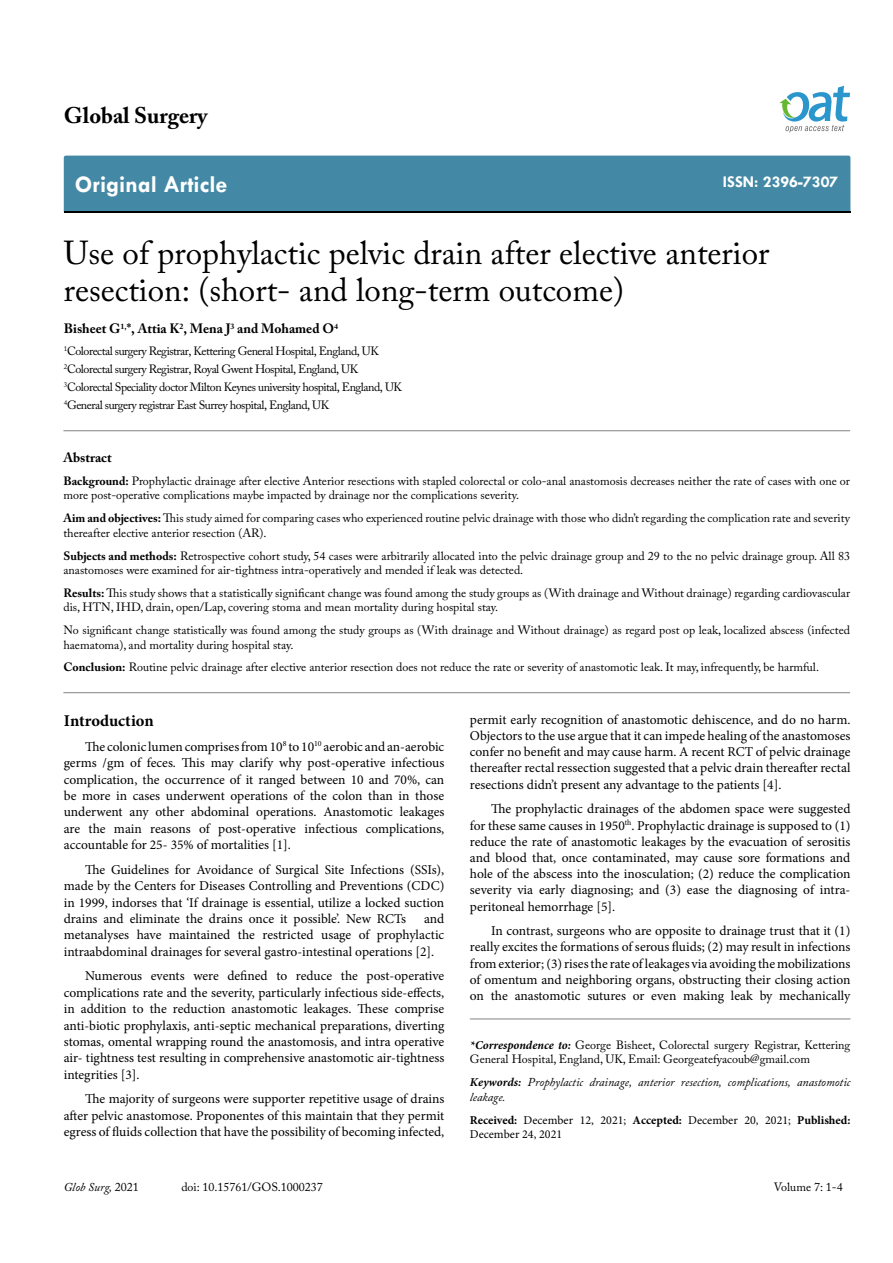
<style>
.page{position:relative;width:893px;height:1263px;background:#fff}
.page>*{position:absolute;margin:0;border:0;box-sizing:border-box;transform-origin:0 0}
.t1{font:33px/37.5px "Adobe Caslon Pro";color:#000}
.t2{font:700 24px "Tw Cen";color:#fff}
.t3{font:700 22.5px "Adobe Caslon Pro";color:#000}
.t4{font:700 16.5px "Tw Cen";color:#fff}
.t5{font:700 16.5px "Minion Pro";letter-spacing:-.005em;color:#000}
.t6{font:13.5px/16.4px "Minion Pro";color:#000;text-align:justify}
.t7{font:700 13.5px "Adobe Caslon Pro";color:#000}
.t8{font:12px/14.4px "Adobe Caslon Pro";color:#000}
.t9{font:12px/18px "Adobe Caslon Pro";letter-spacing:-.04em;color:#000}
.t10{font:italic 12px/14.4px "Adobe Caslon Pro";color:#000}
.t11{font:12px/14.4px "Minion Pro";color:#000}
.s1{font-weight:700}
.s2{font-family:"Minion Pro";font-weight:700;font-style:italic}
.s3{font-family:"Minion Pro";font-weight:700}
.s4{font-style:normal}
</style>
<div class="page">
<div style="left:64px;top:156px;width:786px;height:56px;background:#4389a5"></div>
<svg style="left:779px;top:86px;width:71px;height:47px"></svg>
<hr style="left:63px;top:430px;width:787px;height:1px;background:#808285">
<hr style="left:63px;top:692px;width:787px;height:1px;background:#808285">
<hr style="left:470px;top:1019px;width:380px;height:1px;background:#808285">
<h3 class="t3" style="left:64px;top:102px;width:145px">Global Surgery</h3>
<h2 class="t2" style="left:75px;top:170px;width:154px">Original Article</h2>
<p class="t4" style="left:723px;top:172px;width:117px">ISSN: 2396-7307</p>
<h1 class="t1" style="left:64px;top:234px;width:707px">Use of prophylactic pelvic drain after elective anterior resection: (short- and long-term outcome)</h1>
<p class="t7" style="left:64px;top:321px;width:276px">Bisheet G<sup>1,</sup>*, Attia K<sup>2</sup>, Mena J<sup>3</sup> and Mohamed O<sup>4</sup></p>
<p class="t9" style="left:64px;top:342px;width:340px"><sup>1</sup>Colorectal surgery Registrar, Kettering General Hospital, England, UK <sup>2</sup>Colorectal surgery Registrar, Royal Gwent Hospital, England, UK <sup>3</sup>Colorectal Speciality doctor Milton Keynes university hospital, England, UK <sup>4</sup>General surgery registrar East Surrey hospital, England, UK</p>
<p class="t7" style="left:63px;top:449px;width:50px">Abstract</p>
<p class="t8" style="left:63px;top:473px;width:788px"><span class="s1">Background:</span> Prophylactic drainage after elective Anterior resections with stapled colorectal or colo-anal anastomosis decreases neither the rate of cases with one or more post-operative complications maybe impacted by drainage nor the complications severity.</p>
<p class="t8" style="left:63px;top:511px;width:788px"><span class="s1">Aim and objectives:</span> This study aimed for comparing cases who experienced routine pelvic drainage with those who didn’t regarding the complication rate and severity thereafter elective anterior resection (AR).</p>
<p class="t8" style="left:63px;top:548px;width:788px"><span class="s1">Subjects and methods:</span> Retrospective cohort study, 54 cases were arbitrarily allocated into the pelvic drainage group and 29 to the no pelvic drainage group. All 83 anastomoses were examined for air-tightness intra-operatively and mended if leak was detected.</p>
<p class="t8" style="left:63px;top:585px;width:788px"><span class="s1">Results:</span> This study shows that a statistically significant change was found among the study groups as (With drainage and Without drainage) regarding cardiovascular dis, HTN, IHD, drain, open/Lap, covering stoma and mean mortality during hospital stay.</p>
<p class="t8" style="left:63px;top:623px;width:788px">No significant change statistically was found among the study groups as (With drainage and Without drainage) as regard post op leak, localized abscess (infected haematoma), and mortality during hospital stay.</p>
<p class="t8" style="left:63px;top:660px;width:757px"><span class="s1">Conclusion:</span> Routine pelvic drainage after elective anterior resection does not reduce the rate or severity of anastomotic leak. It may, infrequently, be harmful.</p>
<p class="t5" style="left:64px;top:709px;width:91px">Introduction</p>
<p class="t6" style="left:64px;top:738px;width:382px;text-indent:21px">The colonic lumen comprises from 10<sup>8</sup> to 10<sup>10</sup> aerobic and an-aerobic germs /gm of feces. This may clarify why post-operative infectious complication, the occurrence of it ranged between 10 and 70%, can be more in cases underwent operations of the colon than in those underwent any other abdominal operations. Anastomotic leakages are the main reasons of post-operative infectious complications, accountable for 25- 35% of mortalities [1].</p>
<p class="t6" style="left:64px;top:861px;width:382px;text-indent:21px">The Guidelines for Avoidance of Surgical Site Infections (SSIs), made by the Centers for Diseases Controlling and Preventions (CDC) in 1999, indorses that ‘If drainage is essential, utilize a locked suction drains and eliminate the drains once it possible’. New RCTs</p>
<p class="t6" style="left:64px;top:910px;width:382px;text-indent:360px">and metanalyses have maintained the restricted usage of prophylactic intraabdominal drainages for several gastro-intestinal operations [2].</p>
<p class="t6" style="left:64px;top:968px;width:382px;text-indent:21px">Numerous events were defined to reduce the post-operative complications rate and the severity, particularly infectious side-effects, in addition to the reduction anastomotic leakages. These comprise anti-biotic prophylaxis, anti-septic mechanical preparations, diverting stomas, omental wrapping round the anastomosis, and intra operative air- tightness test resulting in comprehensive anastomotic air-tightness integrities [3].</p>
<p class="t6" style="left:64px;top:1091px;width:382px;text-indent:21px">The majority of surgeons were supporter repetitive usage of drains after pelvic anastomose. Proponentes of this maintain that they permit egress of fluids collection that have the possibility of becoming infected,</p>
<p class="t6" style="left:470px;top:711px;width:382px">permit early recognition of anastomotic dehiscence, and do no harm.<br>Objectors to the use argue that it can impede healing of the anastomoses confer no benefit and may cause harm. A recent RCT of pelvic drainage thereafter rectal ressection suggested that a pelvic drain thereafter rectal resections didn’t present any advantage to the patients [4].</p>
<p class="t6" style="left:470px;top:801px;width:382px;text-indent:21px">The prophylactic drainages of the abdomen space were suggested for these same causes in 1950<sup>th</sup>. Prophylactic drainage is supposed to (1) reduce the rate of anastomotic leakages by the evacuation of serositis and blood that, once contaminated, may cause sore formations and hole of the abscess into the inosculation; (2) reduce the complication severity via early diagnosing; and (3) ease the diagnosing of intra&shy;peritoneal hemorrhage [5].</p>
<p class="t6" style="left:470px;top:923px;width:382px;text-indent:21px">In contrast, surgeons who are opposite to drainage trust that it (1) really excites the formations of serous fluids; (2) may result in infections from exterior; (3) rises the rate of leakages via avoiding the mobilizations of omentum and neighboring organs, obstructing their closing action on the anastomotic sutures or even making leak by mechanically</p>
<p class="t8" style="left:470px;top:1038px;width:382px"><span class="s2">*Correspondence to:</span> George Bisheet, Colorectal surgery Registrar, Kettering<br>General Hospital, England, UK, Email: Georgeatefyacoub@gmail.com</p>
<p class="t10" style="left:470px;top:1075px;width:382px"><span class="s3">Keywords:</span> Prophylactic drainage, anterior resection, complications, anastomotic leakage.</p>
<p class="t11" style="left:470px;top:1113px;width:382px"><span class="s1">Received:</span> December 12, 2021; <span class="s1">Accepted:</span> December 20, 2021; <span class="s1">Published:<br></span>December 24, 2021</p>
<p class="t10" style="left:64px;top:1180px;width:76px">Glob Surg, <span class="s4">2021</span></p>
<p class="t8" style="left:181px;top:1180px;width:143px">doi: 10.15761/GOS.1000237</p>
<p class="t8" style="left:774px;top:1180px;width:71px">Volume 7: 1-4</p>
</div>
